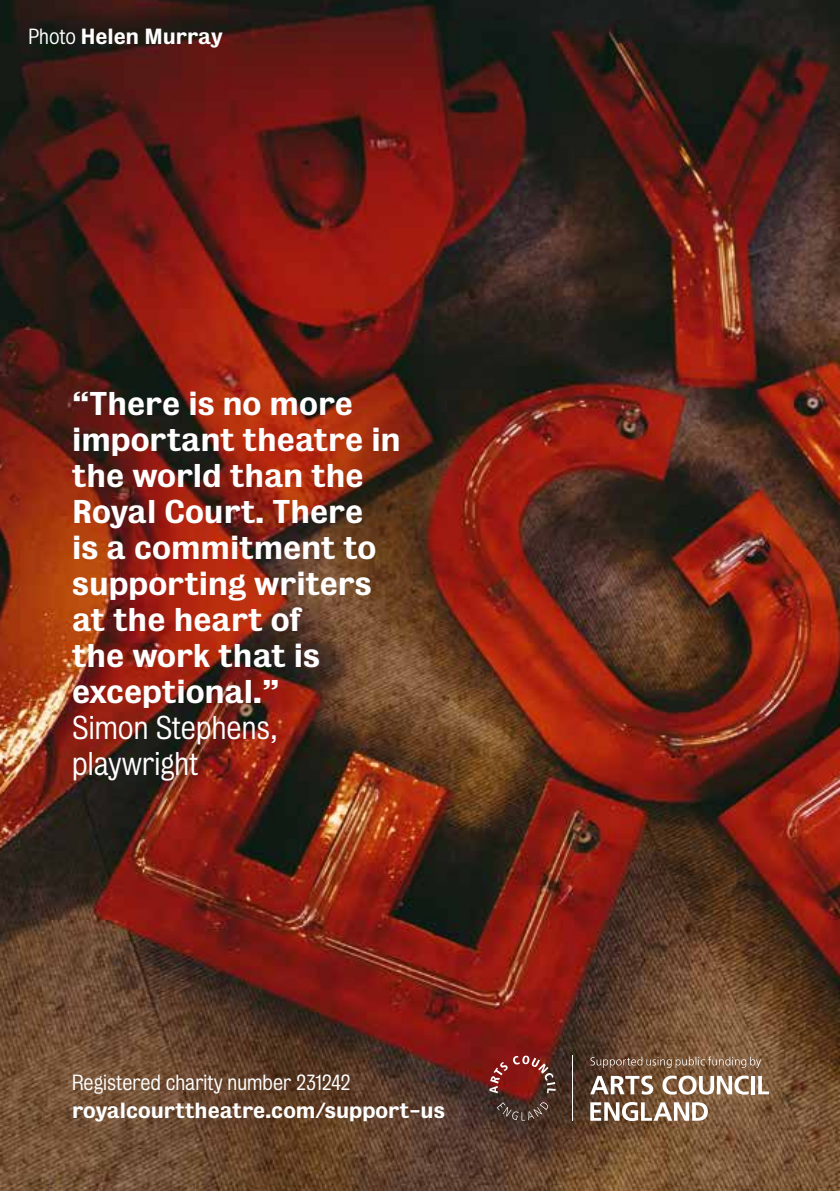
<style>
.page{position:relative;width:840px;height:1191px;background:#fff}
.page>*{position:absolute;margin:0;border:0;box-sizing:border-box;transform-origin:0 0}
.t1{font:500 30px/36px "Bureau Grot";color:#fff}
.t2{font:300 30px/36px "Bureau Grot";color:#fff}
.t3{font:500 20px "Bureau Grot";color:#fff}
.t4{font:300 20px "Bureau Grot";color:#fff}
.s1{font-weight:300}
</style>
<div class="page">
<img style="left:0;top:0;width:839px;height:1191px">
<svg style="left:590px;top:1075px;width:62px;height:19px"></svg>
<svg style="left:662px;top:1075px;width:86px;height:19px"></svg>
<hr style="left:751px;top:1076px;width:3px;height:18px;background:#fff">
<svg style="left:757px;top:1076px;width:11px;height:18px"></svg>
<svg style="left:590px;top:1102px;width:117px;height:19px"></svg>
<svg style="left:590px;top:1056px;width:170px;height:11px;background:#8b6f58"></svg>
<svg style="left:489px;top:1055px;width:66px;height:38px;background:#8a3430"></svg>
<svg style="left:496px;top:1101px;width:52px;height:19px"></svg>
<hr style="left:572px;top:1055px;width:1px;height:65px;background:#fff">
<p class="t3" style="left:28px;top:25px;width:196px"><span class="s1">Photo</span> Helen Murray</p>
<p class="t1" style="left:72px;top:386px;width:330px">“There is no more important theatre in the world than the<br>Royal Court. There<br>is a commitment to supporting writers at the heart of<br>the work that is exceptional.”</p>
<p class="t2" style="left:72px;top:710px;width:207px">Simon Stephens, playwright</p>
<p class="t4" style="left:72px;top:1071px;width:280px">Registered charity number 231242</p>
<p class="t3" style="left:72px;top:1099px;width:374px">royalcourttheatre.com/support-us</p>
</div>
